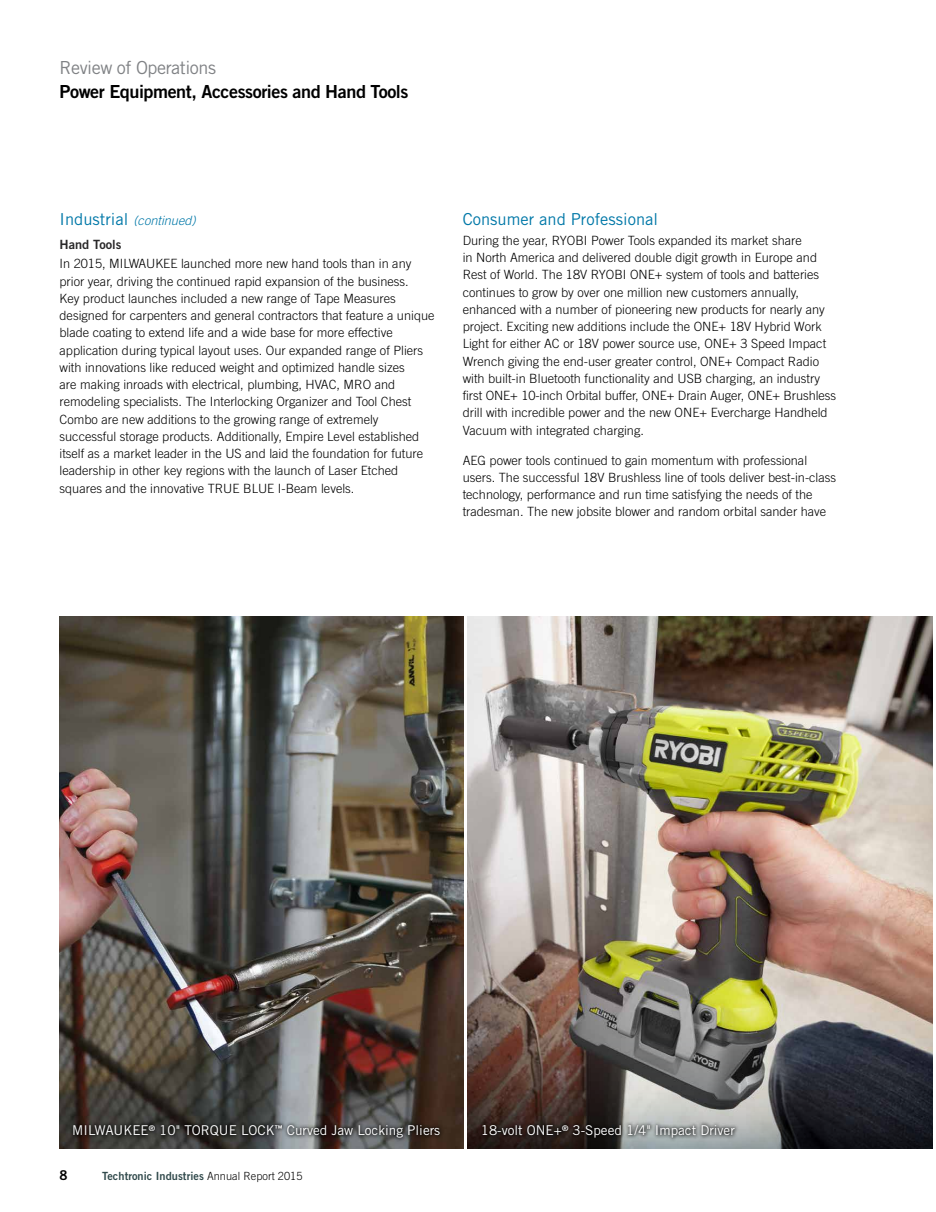
<style>
.page{position:relative;width:936px;height:1212px;background:#fff}
.page>*{position:absolute;margin:0;border:0;box-sizing:border-box;transform-origin:0 0}
.t1{font:18px "Trade Gothic Bold Two";letter-spacing:-.025em;color:#000}
.t2{font:18px "Trade Gothic";letter-spacing:-.025em;color:#808285}
.t3{font:16.5px "Trade Gothic";color:#0078a8}
.t4{font:13.5px "Trade Gothic";color:#fff}
.t5{font:13.5px "Trade Gothic Bold Two";color:#000}
.t6{font:300 12.75px/17.2px "Trade Gothic";color:#000}
.t7{font:italic 300 12.75px "Trade Gothic";color:#0078a8}
.t8{font:12.75px "Trade Gothic Bold Two";color:#292829}
.t9{font:11.25px "Trade Gothic Bold Two";letter-spacing:.005em;color:#314a4c}
.s1{font-weight:400;font-style:normal;font-size:16.5px}
.s2{font-family:"Trade Gothic";font-weight:300;color:#000}
</style>
<div class="page">
<img style="left:467px;top:617px;width:465px;height:376px">
<img style="left:60px;top:617px;width:403px;height:531px">
<div style="left:69px;top:1120px;width:375px;height:22px;background:#000;opacity:.8"></div>
<img style="left:467px;top:993px;width:465px;height:155px">
<div style="left:478px;top:1120px;width:261px;height:22px;background:#000;opacity:.8"></div>
<h1 class="t2" style="left:60px;top:56px;width:158px">Review of Operations</h1>
<h1 class="t1" style="left:60px;top:80px;width:350px">Power Equipment, Accessories and Hand Tools</h1>
<p class="t7" style="left:60px;top:213px;width:138px"><span class="s1">Industrial</span> (continued)</p>
<p class="t8" style="left:60px;top:237px;width:63px">Hand Tools</p>
<p class="t6" style="left:60px;top:255px;width:376px">In 2015, MILWAUKEE launched more new hand tools than in any prior year, driving the continued rapid expansion of the business.<br>Key product launches included a new range of Tape Measures designed for carpenters and general contractors that feature a unique blade coating to extend life and a wide base for more effective application during typical layout uses. Our expanded range of Pliers with innovations like reduced weight and optimized handle sizes<br>are making inroads with electrical, plumbing, HVAC, MRO and remodeling specialists. The Interlocking Organizer and Tool Chest Combo are new additions to the growing range of extremely successful storage products. Additionally, Empire Level established itself as a market leader in the US and laid the foundation for future leadership in other key regions with the launch of Laser Etched squares and the innovative TRUE BLUE I-Beam levels.</p>
<p class="t3" style="left:462px;top:210px;width:197px">Consumer and Professional</p>
<p class="t6" style="left:462px;top:231px;width:375px">During the year, RYOBI Power Tools expanded its market share<br>in North America and delivered double digit growth in Europe and Rest of World. The 18V RYOBI ONE+ system of tools and batteries continues to grow by over one million new customers annually, enhanced with a number of pioneering new products for nearly any project. Exciting new additions include the ONE+ 18V Hybrid Work Light for either AC or 18V power source use, ONE+ 3 Speed Impact Wrench giving the end-user greater control, ONE+ Compact Radio with built-in Bluetooth functionality and USB charging, an industry first ONE+ 10-inch Orbital buffer, ONE+ Drain Auger, ONE+ Brushless drill with incredible power and the new ONE+ Evercharge Handheld Vacuum with integrated charging.</p>
<p class="t6" style="left:462px;top:451px;width:375px">AEG power tools continued to gain momentum with professional users. The successful 18V Brushless line of tools deliver best-in-class technology, performance and run time satisfying the needs of the tradesman. The new jobsite blower and random orbital sander have</p>
<p class="t4" style="left:72px;top:1122px;width:369px">MILWAUKEE<sup>®</sup> 10" TORQUE LOCK<sup>™</sup> Curved Jaw Locking Pliers</p>
<p class="t4" style="left:480px;top:1122px;width:255px">18-volt ONE+<sup>®</sup> 3-Speed 1/4" Impact Driver</p>
<p class="t5" style="left:60px;top:1167px;width:10px">8</p>
<p class="t9" style="left:102px;top:1169px;width:202px">Techtronic Industries <span class="s2">Annual Report 2015</span></p>
</div>
